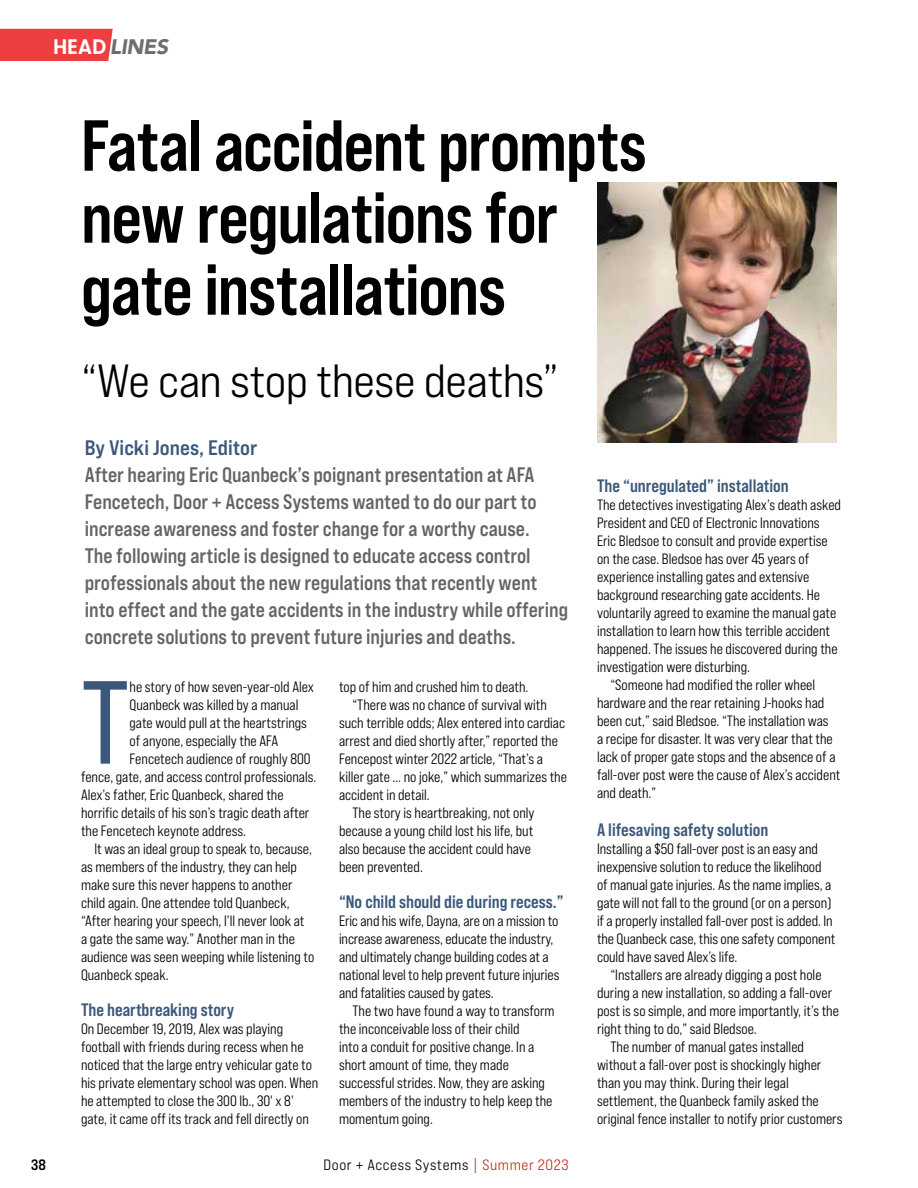
<style>
.page{position:relative;width:918px;height:1188px;background:#fff}
.page>*{position:absolute;margin:0;border:0;box-sizing:border-box;transform-origin:0 0}
.t1{font:117.9px "Bebas Neue Pro Sm E Rg";color:#3b587b}
.t2{font:72px/72px "Bebas Neue Pro Sm E Bd";letter-spacing:-.015em;color:#000}
.t3{font:46.5px "Bebas Neue Pro Exp Md";letter-spacing:-.01em;color:#000}
.t4{font:21px/27px "Bebas Neue Pro Exp Bd";color:#636466;scale:.93 1}
.t5{font:21px "Bebas Neue Pro Exp Bd";color:#3b587b}
.t6{font:italic 900 21px "Avenir";letter-spacing:-.02em;color:#6d6e71}
.t7{font:18px "Bebas Neue Pro Sm E Bd";color:#3b587b}
.t8{font:15px/18px "Bebas Neue Pro Sm E Md";color:#000}
.t9{font:15px "Bebas Neue Pro Exp Md";letter-spacing:.04em;color:#000}
.t10{font:15px "Bebas Neue Pro Exp Bd";color:#000}
.s1{font-family:"Greycliff CF";font-weight:700;font-style:normal;color:#fff}
.s2{color:#c0311a}
</style>
<div class="page">
<img style="left:597px;top:183px;width:240px;height:260px">
<div style="left:0;top:29px;width:113px;height:32px;background:#ef3e42"></div>
<h3 class="t6" style="left:53px;top:29px;width:116px"><span class="s1">HEAD</span> LINES</h3>
<h2 class="t2" style="left:81px;top:108px;width:567px">Fatal accident prompts new regulations for gate installations</h2>
<h3 class="t3" style="left:81px;top:353px;width:480px">“We can stop these deaths”</h3>
<h3 class="t5" style="left:85px;top:435px;width:174px">By Vicki Jones, Editor</h3>
<p class="t4" style="left:85px;top:461px;width:521px">After hearing Eric Quanbeck’s poignant presentation at AFA Fencetech, Door + Access Systems wanted to do our part to increase awareness and foster change for a worthy cause.<br>The following article is designed to educate access control professionals about the new regulations that recently went into effect and the gate accidents in the industry while offering concrete solutions to prevent future injuries and deaths.</p>
<h1 class="t1" style="left:81px;top:653px;width:50px">T</h1>
<p class="t8" style="left:130px;top:677px;width:186px">he story of how seven-year-old Alex</p>
<p class="t8" style="left:130px;top:695px;width:170px">Quanbeck was killed by a manual</p>
<p class="t8" style="left:130px;top:713px;width:179px">gate would pull at the heartstrings</p>
<p class="t8" style="left:130px;top:731px;width:150px">of anyone, especially the AFA</p>
<p class="t8" style="left:130px;top:749px;width:183px">Fencetech audience of roughly 800</p>
<p class="t8" style="left:81px;top:767px;width:237px">fence, gate, and access control professionals.</p>
<p class="t8" style="left:81px;top:785px;width:204px">Alex’s father, Eric Quanbeck, shared the</p>
<p class="t8" style="left:81px;top:803px;width:230px">horrific details of his son’s tragic death after</p>
<p class="t8" style="left:81px;top:821px;width:167px">the Fencetech keynote address.</p>
<p class="t8" style="left:95px;top:839px;width:219px">It was an ideal group to speak to, because,</p>
<p class="t8" style="left:81px;top:857px;width:218px">as members of the industry, they can help</p>
<p class="t8" style="left:81px;top:875px;width:213px">make sure this never happens to another</p>
<p class="t8" style="left:81px;top:893px;width:210px">child again. One attendee told Quanbeck,</p>
<p class="t8" style="left:81px;top:911px;width:225px">“After hearing your speech, I’ll never look at</p>
<p class="t8" style="left:81px;top:929px;width:215px">a gate the same way.” Another man in the</p>
<p class="t8" style="left:81px;top:947px;width:235px">audience was seen weeping while listening to</p>
<p class="t8" style="left:81px;top:965px;width:89px">Quanbeck speak.</p>
<p class="t7" style="left:81px;top:999px;width:155px">The heartbreaking story</p>
<p class="t8" style="left:81px;top:1019px;width:239px">On December 19, 2019, Alex was playing football with friends during recess when he noticed that the large entry vehicular gate to his private elementary school was open. When he attempted to close the 300 lb., 30' x 8' gate, it came off its track and fell directly on</p>
<p class="t8" style="left:339px;top:678px;width:191px">top of him and crushed him to death.</p>
<p class="t8" style="left:352px;top:696px;width:196px">“There was no chance of survival with</p>
<p class="t8" style="left:339px;top:714px;width:228px">such terrible odds; Alex entered into cardiac</p>
<p class="t8" style="left:339px;top:732px;width:220px">arrest and died shortly after,” reported the</p>
<p class="t8" style="left:339px;top:750px;width:205px">Fencepost winter 2022 article, “That’s a</p>
<p class="t8" style="left:339px;top:768px;width:229px">killer gate … no joke,” which summarizes the</p>
<p class="t8" style="left:339px;top:786px;width:92px">accident in detail.</p>
<p class="t8" style="left:352px;top:804px;width:184px">The story is heartbreaking, not only</p>
<p class="t8" style="left:339px;top:822px;width:196px">because a young child lost his life, but</p>
<p class="t8" style="left:339px;top:840px;width:194px">also because the accident could have</p>
<p class="t8" style="left:339px;top:858px;width:85px">been prevented.</p>
<p class="t7" style="left:339px;top:891px;width:226px">“No child should die during recess.”</p>
<p class="t8" style="left:339px;top:912px;width:222px">Eric and his wife, Dayna, are on a mission to increase awareness, educate the industry, and ultimately change building codes at a national level to help prevent future injuries and fatalities caused by gates.</p>
<p class="t8" style="left:339px;top:1002px;width:217px;text-indent:14px">The two have found a way to transform the inconceivable loss of their child<br>into a conduit for positive change. In a short amount of time, they made successful strides. Now, they are asking members of the industry to help keep the momentum going.</p>
<p class="t10" style="left:31px;top:1155px;width:16px">38</p>
<p class="t9" style="left:323px;top:1155px;width:247px">Door + Access Systems <span class="s2">| Summer 2023</span></p>
<p class="t7" style="left:597px;top:475px;width:193px">The “unregulated” installation</p>
<p class="t8" style="left:597px;top:496px;width:246px">The detectives investigating Alex’s death asked</p>
<p class="t8" style="left:597px;top:514px;width:224px">President and CEO of Electronic Innovations</p>
<p class="t8" style="left:597px;top:532px;width:232px">Eric Bledsoe to consult and provide expertise</p>
<p class="t8" style="left:597px;top:550px;width:214px">on the case. Bledsoe has over 45 years of</p>
<p class="t8" style="left:597px;top:568px;width:214px">experience installing gates and extensive</p>
<p class="t8" style="left:597px;top:586px;width:225px">background researching gate accidents. He</p>
<p class="t8" style="left:597px;top:604px;width:241px">voluntarily agreed to examine the manual gate</p>
<p class="t8" style="left:597px;top:622px;width:235px">installation to learn how this terrible accident</p>
<p class="t8" style="left:597px;top:640px;width:242px">happened. The issues he discovered during the</p>
<p class="t8" style="left:597px;top:658px;width:155px">investigation were disturbing.</p>
<p class="t8" style="left:610px;top:676px;width:206px">“Someone had modified the roller wheel</p>
<p class="t8" style="left:597px;top:694px;width:229px">hardware and the rear retaining J-hooks had</p>
<p class="t8" style="left:597px;top:712px;width:233px">been cut,” said Bledsoe. “The installation was</p>
<p class="t8" style="left:597px;top:730px;width:237px">a recipe for disaster. It was very clear that the</p>
<p class="t8" style="left:597px;top:748px;width:240px">lack of proper gate stops and the absence of a</p>
<p class="t8" style="left:597px;top:766px;width:245px">fall-over post were the cause of Alex’s accident</p>
<p class="t8" style="left:597px;top:784px;width:61px">and death.”</p>
<p class="t7" style="left:597px;top:819px;width:173px">A lifesaving safety solution</p>
<p class="t8" style="left:597px;top:839px;width:240px">Installing a $50 fall-over post is an easy and inexpensive solution to reduce the likelihood of manual gate injuries. As the name implies, a gate will not fall to the ground (or on a person) if a properly installed fall-over post is added. In the Quanbeck case, this one safety component could have saved Alex’s life.</p>
<p class="t8" style="left:610px;top:965px;width:213px">“Installers are already digging a post hole</p>
<p class="t8" style="left:597px;top:983px;width:237px">during a new installation, so adding a fall-over</p>
<p class="t8" style="left:597px;top:1001px;width:243px">post is so simple, and more importantly, it’s the</p>
<p class="t8" style="left:597px;top:1019px;width:161px">right thing to do,” said Bledsoe.</p>
<p class="t8" style="left:610px;top:1037px;width:195px">The number of manual gates installed</p>
<p class="t8" style="left:597px;top:1055px;width:226px">without a fall-over post is shockingly higher</p>
<p class="t8" style="left:597px;top:1073px;width:193px">than you may think. During their legal</p>
<p class="t8" style="left:597px;top:1091px;width:223px">settlement, the Quanbeck family asked the</p>
<p class="t8" style="left:597px;top:1109px;width:247px">original fence installer to notify prior customers</p>
</div>
